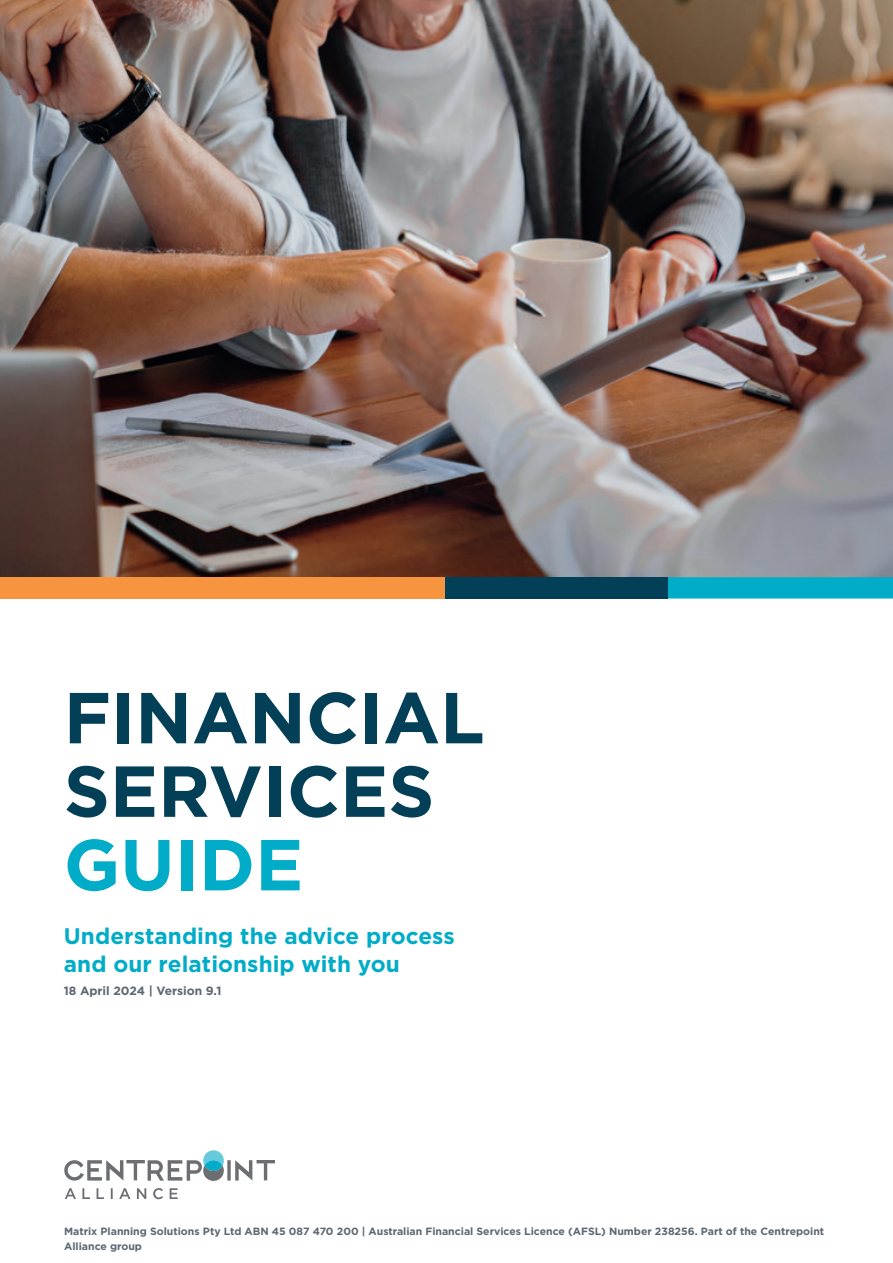
<style>
.page{position:relative;width:893px;height:1263px;background:#fff}
.page>*{position:absolute;margin:0;border:0;box-sizing:border-box;transform-origin:0 0}
.t1{font:700 72px/73.5px "Gotham";color:#034057}
.t2{font:700 72px "Gotham";color:#00acc8}
.t3{font:700 22.5px/28.5px "Gotham";color:#00acc8}
.t4{font:700 12px "Gotham";color:#5c6771}
.t5{font:700 10.5px/15px "Gotham";color:#5c6771}
</style>
<div class="page">
<img style="left:0;top:0;width:893px;height:577px">
<svg style="left:64px;top:1150px;width:211px;height:31px"></svg>
<svg style="left:65px;top:1188px;width:113px;height:11px"></svg>
<div style="left:668px;top:577px;width:225px;height:21px;background:#00acc8"></div>
<div style="left:251px;top:577px;width:417px;height:21px;background:#034057"></div>
<div style="left:0;top:577px;width:445px;height:21px;background:#f79440"></div>
<h1 class="t1" style="left:64px;top:685px;width:422px">FINANCIAL<br>SERVICES</h1>
<h1 class="t2" style="left:64px;top:833px;width:241px">GUIDE</h1>
<h2 class="t3" style="left:64px;top:923px;width:392px">Understanding the advice process and our relationship with you</h2>
<p class="t4" style="left:64px;top:986px;width:159px">18 April 2024 | Version 9.1</p>
<p class="t5" style="left:64px;top:1225px;width:762px">Matrix Planning Solutions Pty Ltd ABN 45 087 470 200 | Australian Financial Services Licence (AFSL) Number 238256. Part of the Centrepoint<br>Alliance group</p>
</div>
